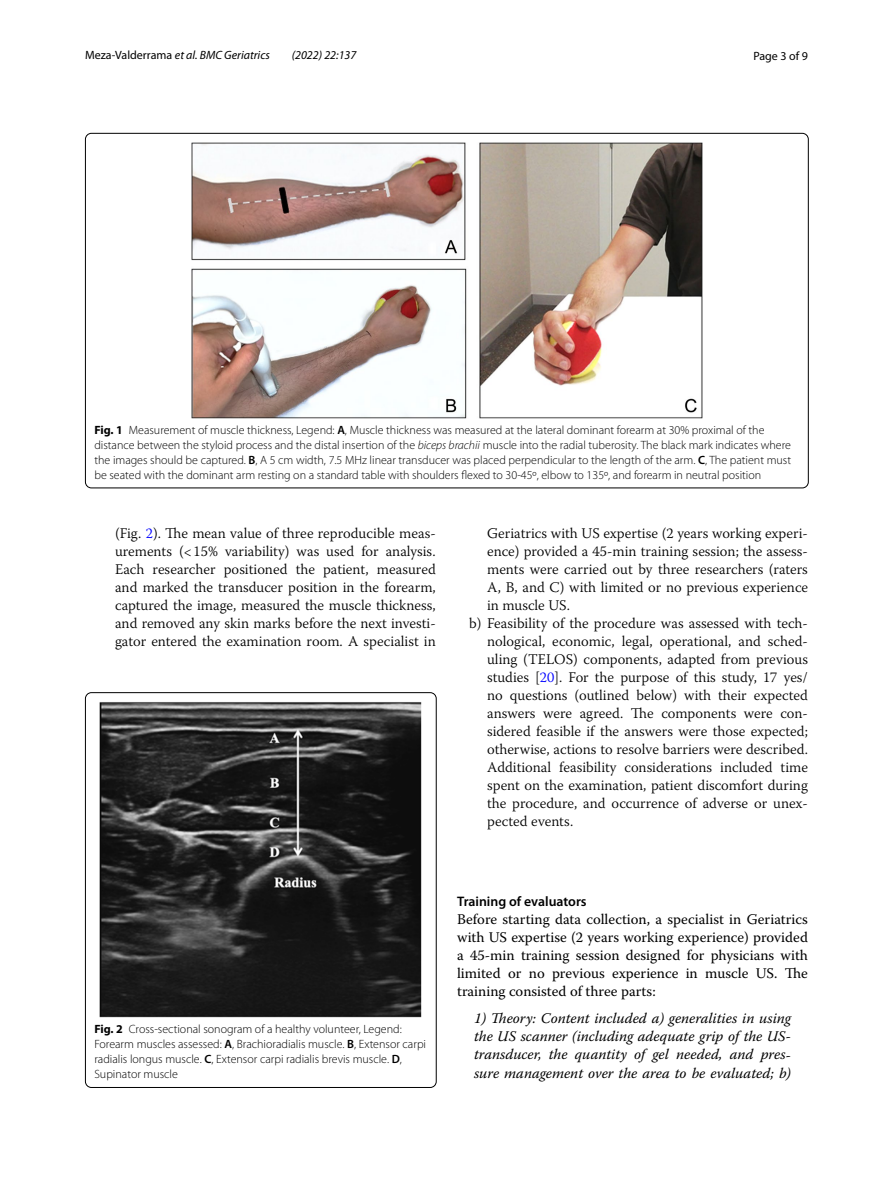
<style>
.page{position:relative;width:893px;height:1187px;background:#fff}
.page>*{position:absolute;margin:0;border:0;box-sizing:border-box;transform-origin:0 0}
.t1{font:300 14.7px/18px "Warnock Pro";color:#000;text-align:justify}
.t2{font:14.7px/18px "Warnock Pro";color:#000;text-align:justify}
.t3{font:italic 14.7px/18px "Warnock Pro";color:#000;text-align:justify}
.t4{font:600 13.8px "Myriad Pro";color:#000}
.t5{font:300 12px/15px "Myriad Pro";color:#000}
.t6{font:italic 12px "Myriad Pro";color:#000}
.t7{font:12px "Myriad Pro";color:#000}
.s1{font-style:normal}
.s2{font-weight:700}
.s3{font-weight:600}
.s4{font-style:italic}
.s5{color:#00f}
</style>
<div class="page">
<img style="left:192px;top:142px;width:510px;height:276px">
<img style="left:100px;top:702px;width:322px;height:315px">
<div style="left:85px;top:692px;width:351px;height:395px;border:1px solid #000;border-radius:6px"></div>
<p class="t6" style="left:85px;top:48px;width:186px"><span class="s1">Meza‑Valderrama</span> et al. BMC Geriatrics</p>
<p class="t6" style="left:292px;top:48px;width:66px">(2022) 22:137</p>
<p class="t7" style="left:753px;top:48px;width:56px">Page 3 of 9</p>
<p class="t5" style="left:94px;top:422px;width:698px"><span class="s2">Fig. 1</span> Measurement of muscle thickness, Legend: <span class="s3">A</span>, Muscle thickness was measured at the lateral dominant forearm at 30% proximal of the distance between the styloid process and the distal insertion of the <span class="s4">biceps brachii</span> muscle into the radial tuberosity. The black mark indicates where the images should be captured. <span class="s3">B</span>, A 5 cm width, 7.5 MHz linear transducer was placed perpendicular to the length of the arm. <span class="s3">C</span>, The patient must be seated with the dominant arm resting on a standard table with shoulders flexed to 30-45º, elbow to 135º, and forearm in neutral position</p>
<p class="t1" style="left:115px;top:524px;width:322px">(Fig. <span class="s5">2</span>). The mean value of three reproducible meas&shy;urements (&lt;15% variability) was used for analysis.<br>Each researcher positioned the patient, measured and marked the transducer position in the forearm, captured the image, measured the muscle thickness, and removed any skin marks before the next investi&shy;gator entered the examination room. A specialist in</p>
<p class="t1" style="left:487px;top:524px;width:322px">Geriatrics with US expertise (2 years working experi-</p>
<p class="t1" style="left:487px;top:542px;width:322px">ence) provided a 45-min training session; the assess-</p>
<p class="t1" style="left:487px;top:560px;width:322px">ments were carried out by three researchers (raters</p>
<p class="t1" style="left:487px;top:578px;width:322px">A, B, and C) with limited or no previous experience</p>
<p class="t1" style="left:487px;top:596px;width:84px">in muscle US.</p>
<p class="t1" style="left:469px;top:614px;width:340px">b) Feasibility of the procedure was assessed with tech-</p>
<p class="t1" style="left:487px;top:632px;width:322px">nological, economic, legal, operational, and sched-</p>
<p class="t1" style="left:487px;top:650px;width:322px">uling (TELOS) components, adapted from previous</p>
<p class="t1" style="left:487px;top:668px;width:322px">studies [<span class="s5">20</span>]. For the purpose of this study, 17 yes/</p>
<p class="t1" style="left:487px;top:686px;width:322px">no questions (outlined below) with their expected</p>
<p class="t1" style="left:487px;top:704px;width:322px">answers were agreed. The components were con-</p>
<p class="t1" style="left:487px;top:722px;width:322px">sidered feasible if the answers were those expected;</p>
<p class="t1" style="left:487px;top:740px;width:322px">otherwise, actions to resolve barriers were described.</p>
<p class="t1" style="left:487px;top:758px;width:322px">Additional feasibility considerations included time</p>
<p class="t1" style="left:487px;top:776px;width:322px">spent on the examination, patient discomfort during</p>
<p class="t1" style="left:487px;top:794px;width:322px">the procedure, and occurrence of adverse or unex-</p>
<p class="t1" style="left:487px;top:812px;width:88px">pected events.</p>
<p class="t5" style="left:94px;top:1021px;width:333px"><span class="s2">Fig. 2</span> Cross-sectional sonogram of a healthy volunteer, Legend:<br>Forearm muscles assessed: <span class="s3">A</span>, Brachioradialis muscle. <span class="s3">B</span>, Extensor carpi radialis longus muscle. <span class="s3">C</span>, Extensor carpi radialis brevis muscle. <span class="s3">D</span>, Supinator muscle</p>
<p class="t4" style="left:457px;top:892px;width:131px">Training of evaluators</p>
<p class="t2" style="left:457px;top:909px;width:352px">Before starting data collection, a specialist in Geriatrics with US expertise (2 years working experience) provided a 45-min training session designed for physicians with limited or no previous experience in muscle US. The training consisted of three parts:</p>
<p class="t3" style="left:474px;top:1009px;width:318px">1) Theory: Content included a) generalities in using the US scanner (including adequate grip of the US&shy;transducer, the quantity of gel needed, and pres&shy;sure management over the area to be evaluated; b)</p>
</div>
